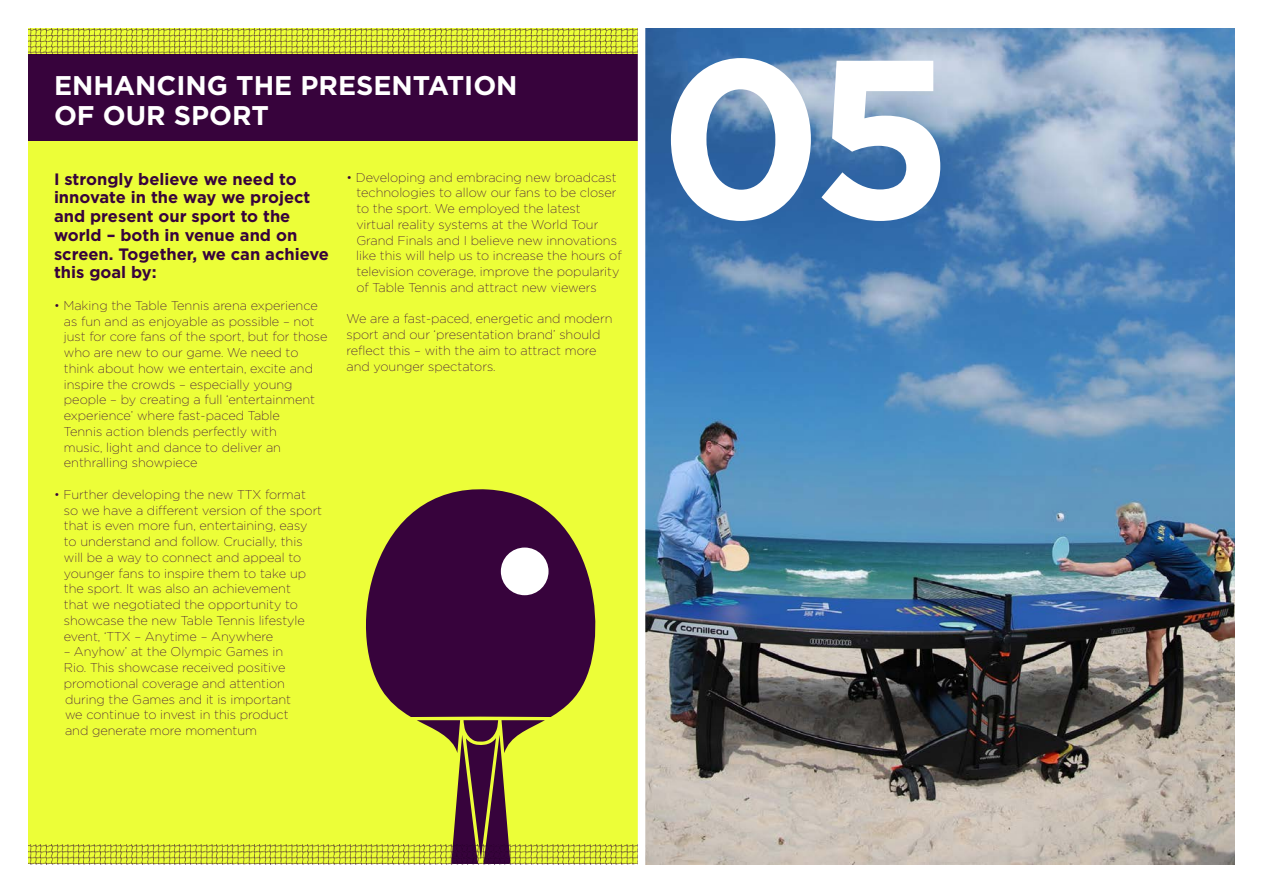
<style>
.page{position:relative;width:1263px;height:893px;background:#fff}
.page>*{position:absolute;margin:0;border:0;box-sizing:border-box;transform-origin:0 0}
.t1{font:700 225px "Gotham";color:#fff}
.t2{font:700 27px/30px "Gotham";color:#fff}
.t3{font:700 16.5px/18.8px "Gotham";color:#37033c}
.t4{font:200 12.75px/15.8px "Gotham";color:#37033c}
</style>
<div class="page">
<div style="left:28px;top:140px;width:610px;height:704px;background:#ecfe38"></div>
<svg style="left:345px;top:482px;width:265px;height:235px;background:#6e4f3a"></svg>
<svg style="left:417px;top:720px;width:128px;height:124px;background:#a9a239"></svg>
<div style="left:28px;top:54px;width:612px;height:86px;background:#37033c"></div>
<img style="left:645px;top:28px;width:589px;height:836px">
<div style="left:501px;top:547px;width:47px;height:48px;background:#fff;border-radius:50%"></div>
<img style="left:28px;top:28px;width:610px;height:26px">
<img style="left:28px;top:844px;width:610px;height:20px">
<div style="left:638px;top:18px;width:7px;height:867px;background:#fff"></div>
<h2 class="t2" style="left:54px;top:69px;width:465px">ENHANCING THE PRESENTATION<br>OF OUR SPORT</h2>
<p class="t3" style="left:54px;top:169px;width:276px">I strongly believe we need to innovate in the way we project and present our sport to the world – both in venue and on screen. Together, we can achieve this goal by:</p>
<p class="t4" style="left:64px;top:297px;width:265px;text-indent:-10px">• Making the Table Tennis arena experience as fun and as enjoyable as possible – not just for core fans of the sport, but for those who are new to our game. We need to think about how we entertain, excite and inspire the crowds – especially young people – by creating a full ‘entertainment experience’ where fast-paced Table<br>Tennis action blends perfectly with<br>music, light and dance to deliver an enthralling showpiece</p>
<p class="t4" style="left:64px;top:486px;width:260px;text-indent:-10px">• Further developing the new TTX format so we have a different version of the sport that is even more fun, entertaining, easy to understand and follow. Crucially, this will be a way to connect and appeal to younger fans to inspire them to take up the sport. It was also an achievement<br>that we negotiated the opportunity to showcase the new Table Tennis lifestyle event, ‘TTX – Anytime – Anywhere</p>
<p class="t4" style="left:64px;top:644px;width:229px">– Anyhow’ at the Olympic Games in Rio. This showcase received positive promotional coverage and attention during the Games and it is important we continue to invest in this product and generate more momentum</p>
<p class="t4" style="left:356px;top:169px;width:267px;text-indent:-10px">• Developing and embracing new broadcast technologies to allow our fans to be closer to the sport. We employed the latest<br>virtual reality systems at the World Tour Grand Finals and I believe new innovations like this will help us to increase the hours of television coverage, improve the popularity of Table Tennis and attract new viewers</p>
<p class="t4" style="left:346px;top:311px;width:267px">We are a fast-paced, energetic and modern sport and our ‘presentation brand’ should reflect this – with the aim to attract more and younger spectators.</p>
<h1 class="t1" style="left:659px;top:9px;width:296px">05</h1>
</div>
